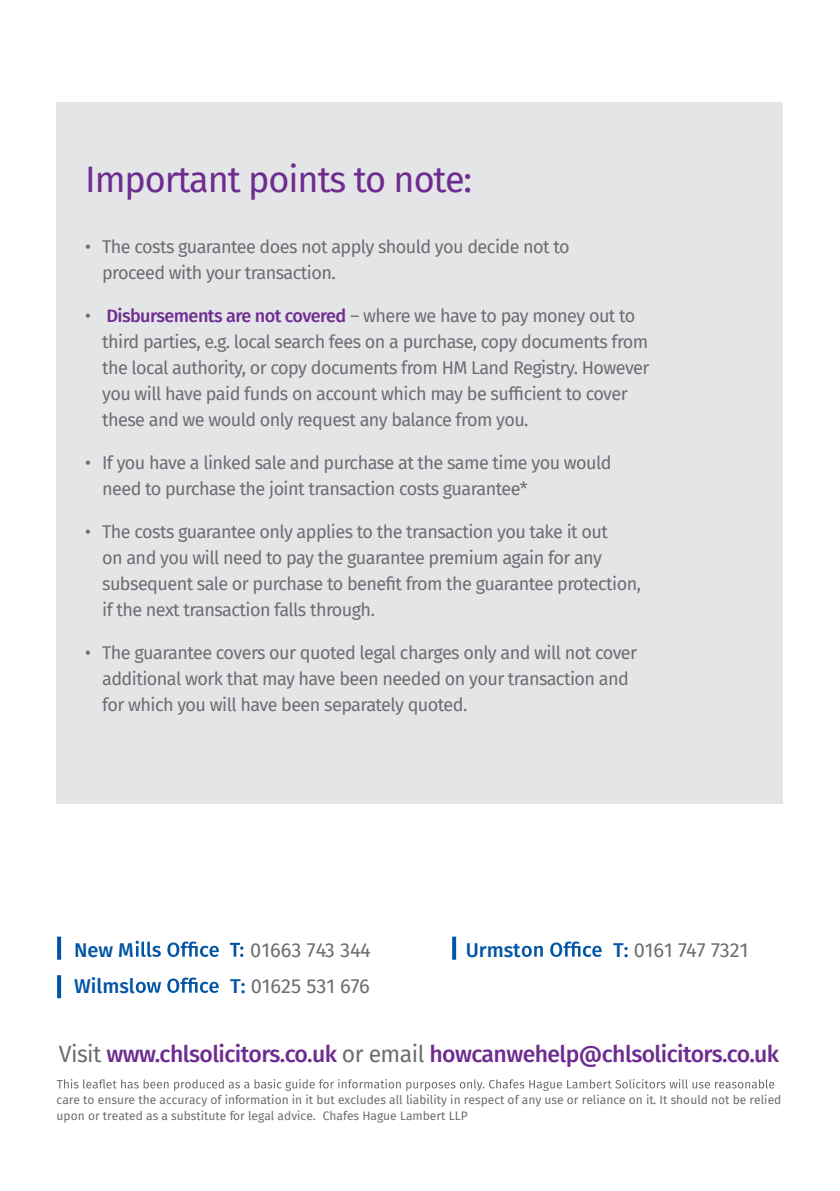
<style>
.page{position:relative;width:840px;height:1191px;background:#fff}
.page>*{position:absolute;margin:0;border:0;box-sizing:border-box;transform-origin:0 0}
.t1{font:36px "Fira Sans";letter-spacing:-.03em;color:#6e2c91}
.t2{font:500 23px "Fira Sans";letter-spacing:-.025em;color:#6e2c91}
.t3{font:20px "Fira Sans";color:#6c6d70}
.t4{font:500 20px "Fira Sans";color:#0154a6}
.t5{font:18px/26px "Fira Sans";letter-spacing:-.03em;color:#6c6d70}
.t6{font:12px/16px "Fira Sans";color:#6c6d70}
.s1{font-weight:500;color:#6e2c91}
.s2{font-weight:500;color:#0154a6}
.s3{font-weight:400;color:#6c6d70}
</style>
<div class="page">
<div style="left:57px;top:102px;width:725px;height:702px;background:#e4e5e7"></div>
<svg style="left:57px;top:1079px;width:716px;height:12px"></svg>
<svg style="left:135px;top:940px;width:108px;height:17px"></svg>
<svg style="left:136px;top:977px;width:82px;height:16px"></svg>
<svg style="left:521px;top:941px;width:80px;height:16px"></svg>
<svg style="left:57px;top:936px;width:4px;height:23px"></svg>
<svg style="left:452px;top:936px;width:4px;height:23px"></svg>
<svg style="left:57px;top:975px;width:4px;height:23px"></svg>
<h1 class="t1" style="left:85px;top:153px;width:388px">Important points to note:</h1>
<p class="t5" style="left:102px;top:233px;width:469px;text-indent:-17px">• The costs guarantee does not apply should you decide not to proceed with your transaction.</p>
<p class="t5" style="left:102px;top:302px;width:548px;text-indent:-17px">• <span class="s1">Disbursements are not covered</span> – where we have to pay money out to third parties, e.g. local search fees on a purchase, copy documents from the local authority, or copy documents from HM Land Registry. However you will have paid funds on account which may be sufficient to cover these and we would only request any balance from you.</p>
<p class="t5" style="left:102px;top:449px;width:510px;text-indent:-17px">• If you have a linked sale and purchase at the same time you would need to purchase the joint transaction costs guarantee*</p>
<p class="t5" style="left:102px;top:518px;width:540px;text-indent:-17px">• The costs guarantee only applies to the transaction you take it out<br>on and you will need to pay the guarantee premium again for any subsequent sale or purchase to benefit from the guarantee protection, if the next transaction falls through.</p>
<p class="t5" style="left:102px;top:639px;width:536px;text-indent:-17px">• The guarantee covers our quoted legal charges only and will not cover additional work that may have been needed on your transaction and for which you will have been separately quoted.</p>
<p class="t4" style="left:74px;top:933px;width:61px">New M</p>
<p class="t3" style="left:250px;top:934px;width:122px">01663 743 344</p>
<p class="t4" style="left:74px;top:969px;width:62px">Wilmsl</p>
<p class="t3" style="left:230px;top:970px;width:141px"><span class="s2">T:</span> 01625 531 676</p>
<p class="t4" style="left:465px;top:933px;width:56px">Urmst</p>
<p class="t3" style="left:612px;top:934px;width:137px"><span class="s2">T:</span> 0161 747 7321</p>
<p class="t2" style="left:59px;top:1036px;width:721px"><span class="s3">Visit</span> www.chlsolicitors.co.uk <span class="s3">or email</span> howcanwehelp@chlsolicitors.co.uk</p>
<p class="t6" style="left:57px;top:1091px;width:725px">care to ensure the accuracy of information in it but excludes all liability in respect of any use or reliance on it. It should not be relied upon or treated as a substitute for legal advice. Chafes Hague Lambert LLP</p>
</div>
